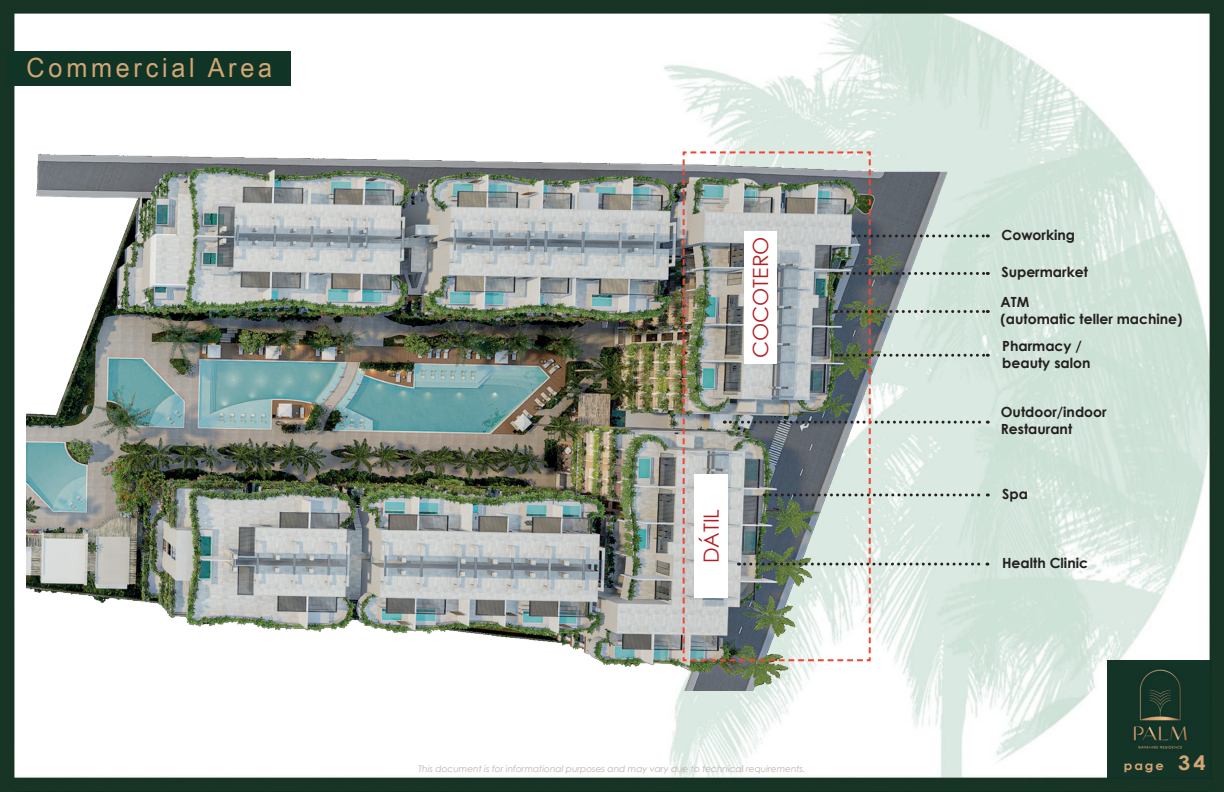
<style>
.page{position:relative;width:1224px;height:792px;background:#fff}
.page>*{position:absolute;margin:0;border:0;box-sizing:border-box;transform-origin:0 0}
.t1{font:26.4px "Arial Narrow";letter-spacing:.12em;color:#d1a674;scale:1.17 1}
.t2{font:20.9px "Century Gothic";color:#b21f23}
.t3{font:700 20px "Century Gothic";color:#d1a674;scale:1.09 1}
.t4{font:700 14px/29.5px "Century Gothic";color:#231f20}
.t5{font:700 12px "Century Gothic";color:#d1a674;scale:1.09 1}
.t6{font:italic 9px "Century Gothic";color:#bab2aa}
</style>
<div class="page">
<img style="left:0;top:0;width:1224px;height:792px">
<img style="left:27px;top:139px;width:926px;height:552px">
<img style="left:1108px;top:661px;width:102px;height:118px">
<svg style="left:872px;top:151px;width:116px;height:510px;background:#c8d6d0"></svg>
<img style="left:682px;top:150px;width:190px;height:512px">
<div style="left:744px;top:231px;width:33px;height:132px;background:#fff"></div>
<div style="left:694px;top:474px;width:34px;height:124px;background:#fff"></div>
<div style="left:7px;top:51px;width:283px;height:35px;background:#103425"></div>
<h1 class="t1" style="left:27px;top:48px;width:211px">Commercial Area</h1>
<h2 class="t2" style="left:746px;top:358px;width:123px;rotate:-90deg">COCOTERO</h2>
<h2 class="t2" style="left:697px;top:563px;width:56px;rotate:-90deg">DÁTIL</h2>
<p class="t6" style="left:418px;top:762px;width:389px">This document is for informational purposes and may vary due to technical requirements.</p>
<p class="t4" style="left:1002px;top:219px;width:75px">Coworking</p>
<p class="t4" style="left:1001px;top:257px;width:89px">Supermarket<br>ATM</p>
<p class="t4" style="left:1001px;top:304px;width:184px;line-height:27.1px">(automatic teller machine)<br>Pharmacy /</p>
<p class="t4" style="left:1002px;top:347px;width:90px">beauty salon</p>
<p class="t4" style="left:1001px;top:403px;width:107px;line-height:16.8px">Outdoor/indoor<br>Restaurant</p>
<p class="t4" style="left:1002px;top:478px;width:27px">Spa</p>
<p class="t4" style="left:1002px;top:548px;width:87px">Health Clinic</p>
<p class="t5" style="left:1124px;top:756px;width:38px">page</p>
<h3 class="t3" style="left:1178px;top:747px;width:27px">34</h3>
</div>
